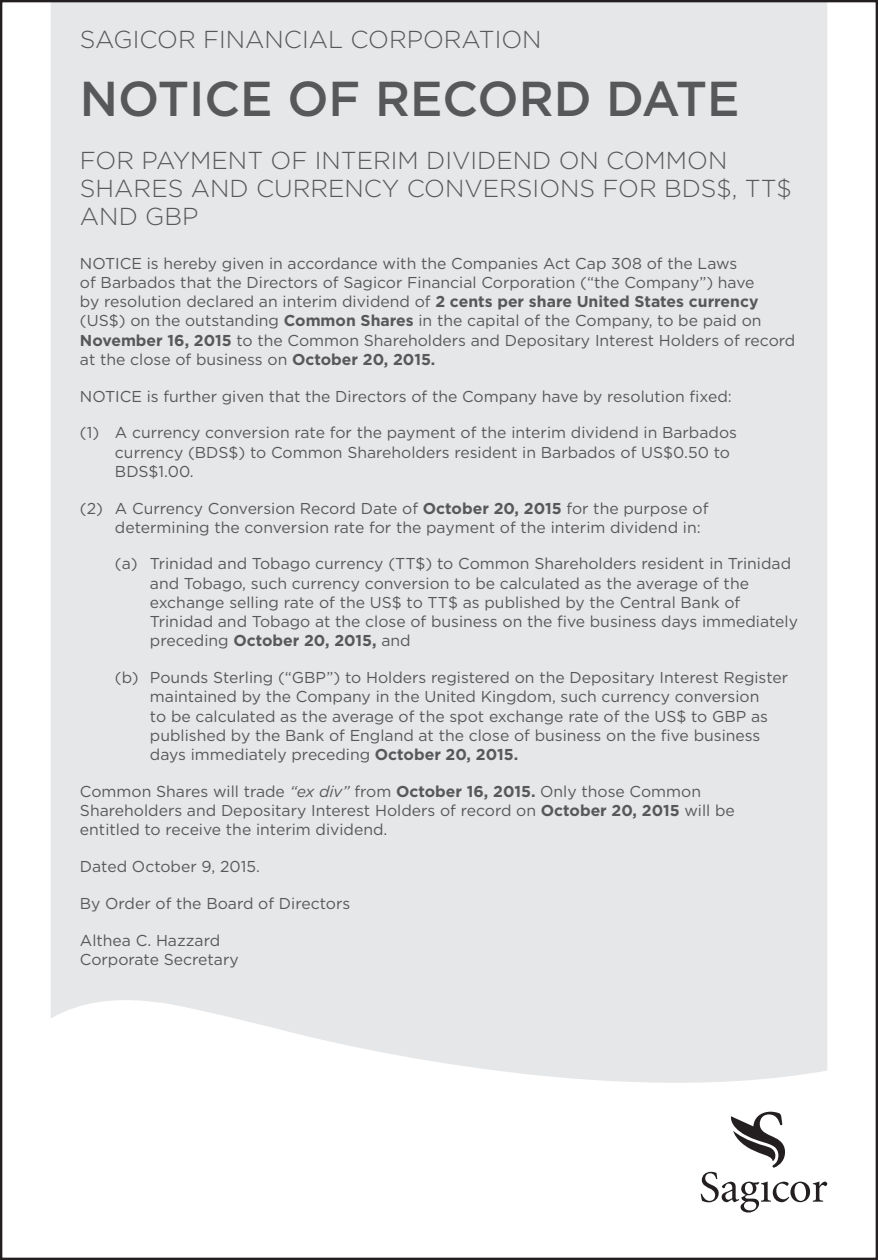
<style>
.page{position:relative;width:878px;height:1260px;background:#fff}
.page>*{position:absolute;margin:0;border:0;box-sizing:border-box;transform-origin:0 0}
.t1{font:500 49px "Gotham";color:#57585a}
.t2{font:300 24.5px/28px "Gotham";color:#57585a}
.t3{font:15.75px/19.2px "Gotham";color:#57585a}
.s1{font-weight:700}
.s2{font-style:italic}
</style>
<div class="page">
<div style="left:51px;top:3px;width:776px;height:1109px;background:#e6e7e9"></div>
<svg style="left:701px;top:1112px;width:126px;height:101px"></svg>
<h2 class="t2" style="left:80px;top:25px;width:463px">SAGICOR FINANCIAL CORPORATION</h2>
<h1 class="t1" style="left:80px;top:71px;width:661px">NOTICE OF RECORD DATE</h1>
<h2 class="t2" style="left:80px;top:146px;width:713px">FOR PAYMENT OF INTERIM DIVIDEND ON COMMON<br>SHARES AND CURRENCY CONVERSIONS FOR BDS$, TT$<br>AND GBP</h2>
<p class="t3" style="left:80px;top:253px;width:717px">NOTICE is hereby given in accordance with the Companies Act Cap 308 of the Laws<br>of Barbados that the Directors of Sagicor Financial Corporation (“the Company”) have<br>by resolution declared an interim dividend of <span class="s1">2 cents per share United States currency </span>(US$) on the outstanding <span class="s1">Common Shares</span> in the capital of the Company, to be paid on <span class="s1">November 16, 2015</span> to the Common Shareholders and Depositary Interest Holders of record at the close of business on <span class="s1">October 20, 2015.</span></p>
<p class="t3" style="left:80px;top:386px;width:653px">NOTICE is further given that the Directors of the Company have by resolution fixed:</p>
<p class="t3" style="left:115px;top:423px;width:623px;text-indent:-35px">(1) A currency conversion rate for the payment of the interim dividend in Barbados currency (BDS$) to Common Shareholders resident in Barbados of US$0.50 to<br>BDS$1.00.</p>
<p class="t3" style="left:115px;top:498px;width:595px;text-indent:-35px">(2) A Currency Conversion Record Date of <span class="s1">October 20, 2015</span> for the purpose of determining the conversion rate for the payment of the interim dividend in:</p>
<p class="t3" style="left:150px;top:554px;width:649px;text-indent:-35px">(a) Trinidad and Tobago currency (TT$) to Common Shareholders resident in Trinidad and Tobago, such currency conversion to be calculated as the average of the exchange selling rate of the US$ to TT$ as published by the Central Bank of Trinidad and Tobago at the close of business on the five business days immediately preceding <span class="s1">October 20, 2015,</span> and</p>
<p class="t3" style="left:150px;top:668px;width:640px;text-indent:-35px">(b) Pounds Sterling (“GBP”) to Holders registered on the Depositary Interest Register maintained by the Company in the United Kingdom, such currency conversion<br>to be calculated as the average of the spot exchange rate of the US$ to GBP as published by the Bank of England at the close of business on the five business days immediately preceding <span class="s1">October 20, 2015.</span></p>
<p class="t3" style="left:80px;top:781px;width:656px">Common Shares will trade <span class="s2">“ex div”</span> from <span class="s1">October 16, 2015.</span> Only those Common<br>Shareholders and Depositary Interest Holders of record on <span class="s1">October 20, 2015</span> will be entitled to receive the interim dividend.</p>
<p class="t3" style="left:80px;top:857px;width:181px">Dated October 9, 2015.</p>
<p class="t3" style="left:80px;top:893px;width:272px">By Order of the Board of Directors</p>
<p class="t3" style="left:80px;top:930px;width:160px">Althea C. Hazzard<br>Corporate Secretary</p>
</div>
